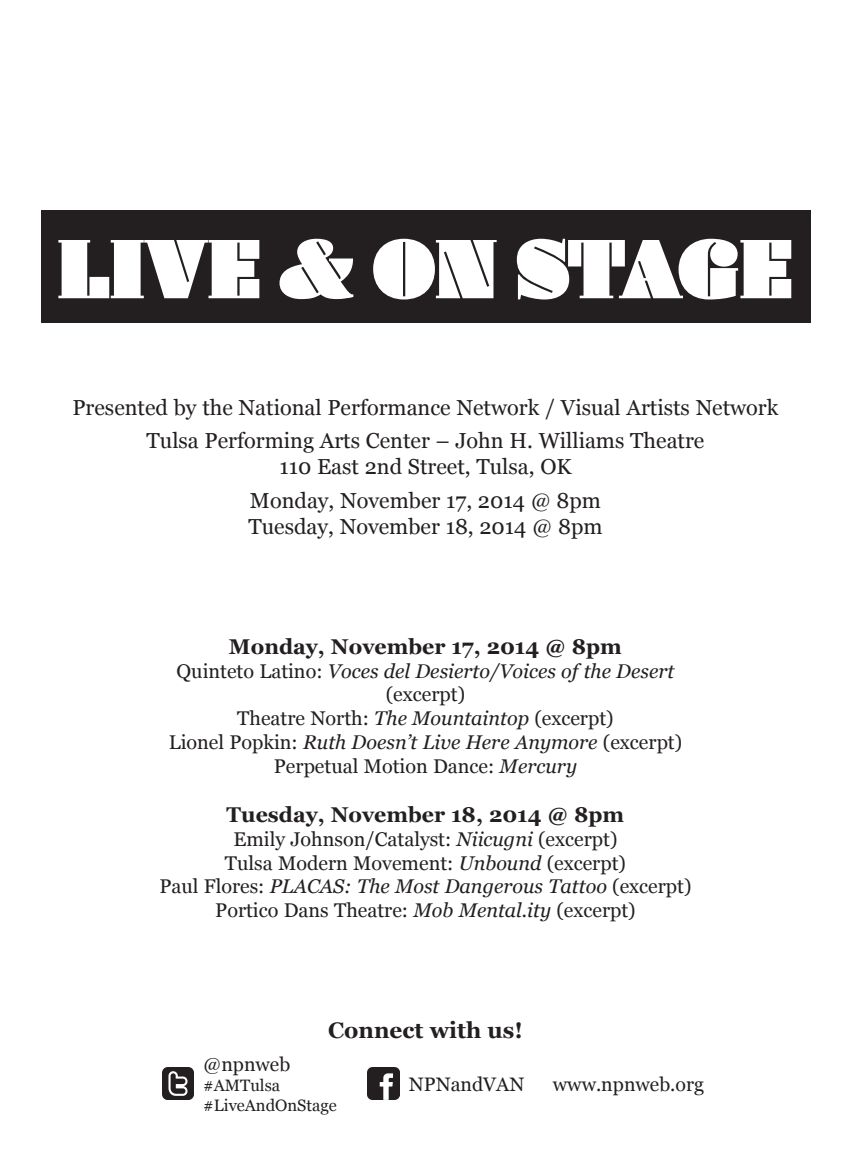
<style>
.page{position:relative;width:851px;height:1175px;background:#fff}
.page>*{position:absolute;margin:0;border:0;box-sizing:border-box;transform-origin:0 0}
.t1{font:84px "Daisy";letter-spacing:-.015em;color:#fff}
.t2{font:700 22.5px "Georgia";color:#231f20}
.Heading_7{font:21.6px "Georgia";color:#231f20}
.t3{font:700 21.3px "Georgia";color:#231f20}
.Heading_3{font:19.8px "Georgia";color:#231f20}
.t4{font:italic 19.8px/23.7px "Georgia";color:#231f20;text-align:center}
.t5{font:19.5px "Georgia";color:#231f20}
.t6{font:16.5px "Georgia";color:#231f20}
.s1{font-style:normal}
.s2{font-style:italic}
</style>
<div class="page">
<div style="left:40px;top:210px;width:770px;height:113px;background:#231f20"></div>
<img style="left:368px;top:1067px;width:31px;height:32px">
<img style="left:162px;top:1067px;width:32px;height:32px">
<p class="t1" style="left:58px;top:219px;width:737px">LIVE &amp; ON STAGE</p>
<p class="Heading_7" style="left:72px;top:392px;width:707px">Presented by the National Performance Network / Visual Artists Network</p>
<p class="Heading_7" style="left:146px;top:425px;width:559px">Tulsa Performing Arts Center – John H. Williams Theatre</p>
<p class="Heading_7" style="left:279px;top:451px;width:294px">110 East 2nd Street, Tulsa, OK</p>
<p class="Heading_7" style="left:250px;top:485px;width:352px">Monday, November 17, 2014 @ 8pm</p>
<p class="Heading_7" style="left:248px;top:511px;width:355px">Tuesday, November 18, 2014 @ 8pm</p>
<p class="t3" style="left:229px;top:630px;width:394px">Monday, November 17, 2014 @ 8pm</p>
<p class="t4" style="left:176px;top:658px;width:499px"><span class="s1">Quinteto Latino:</span> Voces del Desierto/Voices of the Desert <span class="s1">(excerpt)</span></p>
<p class="Heading_3" style="left:237px;top:704px;width:378px">Theatre North: <span class="s2">The Mountaintop</span> (excerpt)</p>
<p class="t4" style="left:169px;top:729px;width:515px"><span class="s1">Lionel Popkin:</span> Ruth Doesn’t Live Here Anymore <span class="s1">(excerpt)</span></p>
<p class="Heading_3" style="left:274px;top:751px;width:305px">Perpetual Motion Dance: <span class="s2">Mercury</span></p>
<p class="t3" style="left:227px;top:798px;width:399px">Tuesday, November 18, 2014 @ 8pm</p>
<p class="Heading_3" style="left:233px;top:824px;width:385px">Emily Johnson/Catalyst: <span class="s2">Niicugni</span> (excerpt)</p>
<p class="Heading_3" style="left:225px;top:848px;width:402px">Tulsa Modern Movement: <span class="s2">Unbound</span> (excerpt)</p>
<p class="t4" style="left:159px;top:874px;width:533px"><span class="s1">Paul Flores:</span> PLACAS: The Most Dangerous Tattoo <span class="s1">(excerpt)</span></p>
<p class="Heading_3" style="left:215px;top:896px;width:422px">Portico Dans Theatre: <span class="s2">Mob Mental.ity</span> (excerpt)</p>
<p class="t2" style="left:328px;top:1013px;width:196px">Connect with us!</p>
<p class="t5" style="left:409px;top:1069px;width:117px">NPNandVAN</p>
<p class="t5" style="left:553px;top:1069px;width:152px">www.npnweb.org</p>
<p class="t5" style="left:203px;top:1050px;width:89px">@npnweb</p>
<p class="t6" style="left:203px;top:1073px;width:78px">#AMTulsa</p>
<p class="t6" style="left:203px;top:1093px;width:135px">#LiveAndOnStage</p>
</div>
